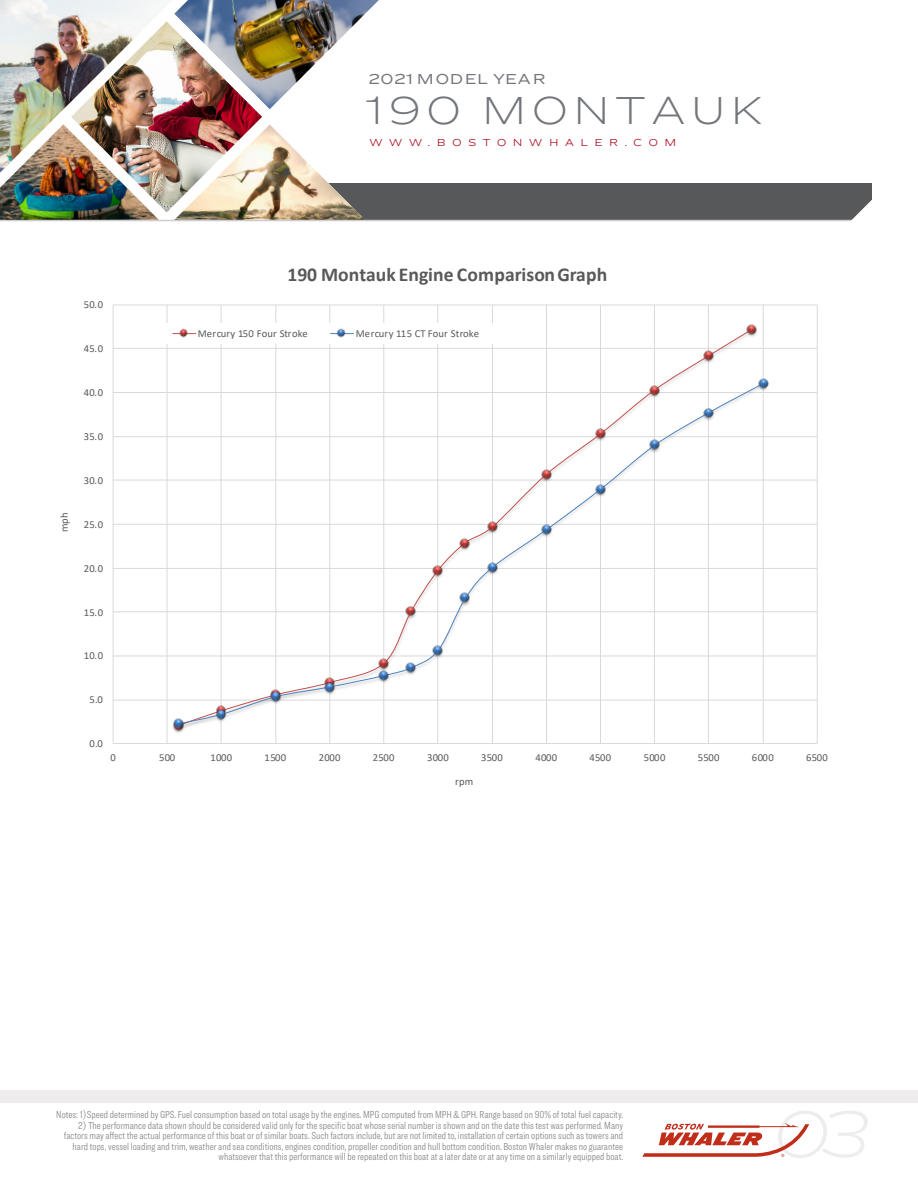
<style>
.page{position:relative;width:918px;height:1188px;background:#fff}
.page>*{position:absolute;margin:0;border:0;box-sizing:border-box;transform-origin:0 0}
.t1{font:100 40.5px "Ringside Extra Wide";letter-spacing:.1em;color:#727579}
.t2{font:700 19.65px "Calibri";letter-spacing:.005em;color:#595959}
.t3{font:15px "Ringside Extra Wide";letter-spacing:.02em;color:#727579}
.t4{font:10.65px "Calibri";letter-spacing:.03em;color:#595959}
.t5{font:10.65px "Calibri";letter-spacing:.01em;color:#595959}
.Specicications_List{font:300 10.5px/10.5px "Ringside Compressed";color:#808285;text-align:right}
.t6{font:300 10.5px "Ringside Extra Wide";letter-spacing:.6em;color:#a80a1f}
</style>
<div class="page">
<div style="left:309px;top:184px;width:562px;height:36px;background:#57585a"></div>
<img style="left:0;top:0;width:379px;height:220px">
<img style="left:174px;top:124px;width:191px;height:96px">
<hr style="left:0;top:220px;width:918px;height:1px;background:#ceccd1">
<div style="left:0;top:1090px;width:918px;height:13px;background:#eeeced"></div>
<svg style="left:642px;top:1123px;width:167px;height:34px"></svg>
<svg style="left:850px;top:183px;width:68px;height:38px"></svg>
<svg style="left:112px;top:304px;width:706px;height:440px"></svg>
<p class="t3" style="left:369px;top:68px;width:179px">2021 MODEL YEAR</p>
<p class="t1" style="left:365px;top:80px;width:399px">190 MONTAUK</p>
<p class="t6" style="left:369px;top:134px;width:309px">WWW.BOSTONWHALER.COM</p>
<p class="t4" style="left:84px;top:297px;width:21px">50.0</p>
<p class="t4" style="left:84px;top:341px;width:21px">45.0</p>
<p class="t4" style="left:84px;top:385px;width:21px">40.0</p>
<p class="t4" style="left:84px;top:429px;width:21px">35.0</p>
<p class="t4" style="left:57px;top:532px;width:21px;rotate:-90deg">mph</p>
<p class="t4" style="left:84px;top:473px;width:21px">30.0</p>
<p class="t4" style="left:84px;top:517px;width:21px">25.0</p>
<p class="t4" style="left:84px;top:561px;width:21px">20.0</p>
<p class="t4" style="left:84px;top:605px;width:21px">15.0</p>
<p class="t4" style="left:84px;top:649px;width:21px">10.0</p>
<p class="t4" style="left:89px;top:692px;width:15px">5.0</p>
<p class="t2" style="left:288px;top:261px;width:321px">190 Montauk Engine Comparison Graph</p>
<p class="t5" style="left:198px;top:326px;width:111px">Mercury 150 Four Stroke</p>
<p class="t5" style="left:356px;top:326px;width:125px">Mercury 115 CT Four Stroke</p>
<p class="t4" style="left:89px;top:736px;width:15px">0.0</p>
<p class="t4" style="left:110px;top:750px;width:7px">0</p>
<p class="t4" style="left:159px;top:750px;width:18px">500</p>
<p class="t4" style="left:210px;top:750px;width:23px">1000</p>
<p class="t4" style="left:265px;top:750px;width:23px">1500</p>
<p class="t4" style="left:319px;top:750px;width:23px">2000</p>
<p class="t4" style="left:373px;top:750px;width:23px">2500</p>
<p class="t4" style="left:427px;top:750px;width:23px">3000</p>
<p class="t4" style="left:481px;top:750px;width:23px">3500</p>
<p class="t4" style="left:535px;top:750px;width:23px">4000</p>
<p class="t4" style="left:590px;top:750px;width:23px">4500</p>
<p class="t4" style="left:644px;top:750px;width:23px">5000</p>
<p class="t4" style="left:698px;top:750px;width:23px">5500</p>
<p class="t4" style="left:752px;top:750px;width:23px">6000</p>
<p class="t4" style="left:806px;top:750px;width:23px">6500</p>
<p class="t4" style="left:455px;top:774px;width:20px">rpm</p>
<p class="Specicications_List" style="left:56px;top:1109px;width:568px">Notes: 1)Speed determined by GPS. Fuel consumption based on total usage by the engines. MPG computed from MPH &amp; GPH. Range based on 90% of total fuel capacity.</p>
<p class="Specicications_List" style="left:64px;top:1120px;width:561px">2) The performance data shown should be considered valid only for the specific boat whose serial number is shown and on the date this test was performed. Many factors may affect the actual performance of this boat or of similar boats. Such factors include, but are not limited to, installation of certain options such as towers and hard tops, vessel loading and trim, weather and sea conditions, engines condition, propeller condition and hull bottom condition. Boston Whaler makes no guarantee whatsoever that this performance will be repeated on this boat at a later date or at any time on a similarly equipped boat.</p>
</div>
